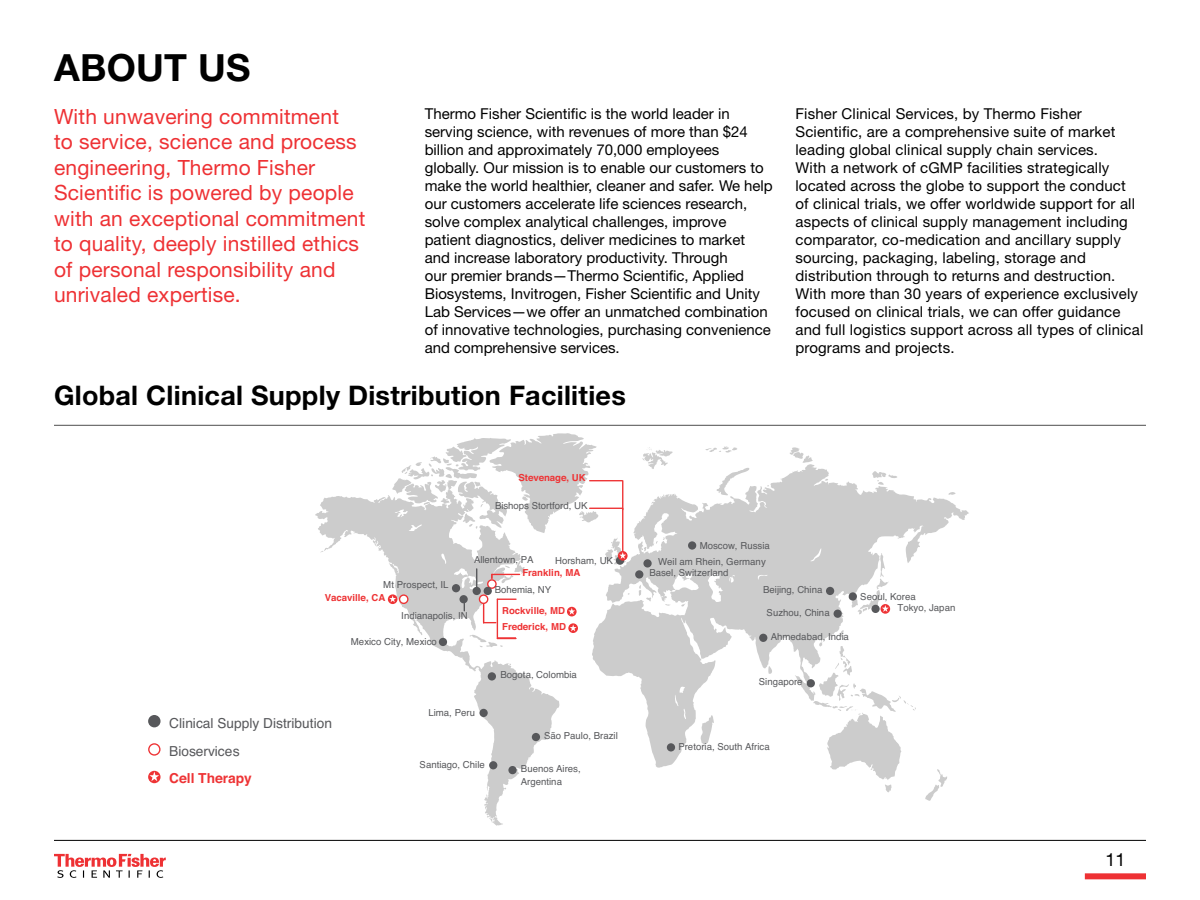
<style>
.page{position:relative;width:1200px;height:900px;background:#fff}
.page>*{position:absolute;margin:0;border:0;box-sizing:border-box;transform-origin:0 0}
.t1{font:700 37.5px "Helvetica Neue LT Std";letter-spacing:.005em;color:#000}
.t2{font:700 27px "Helvetica Neue LT Std";letter-spacing:.01em;color:#000}
.t3{font:21px/25.5px "Helvetica Neue LT Std";letter-spacing:.01em;color:#ee3134}
.t4{font:18px "Helvetica Neue LT Std";color:#000}
.t5{font:15px/18px "Helvetica Neue LT Std";color:#000}
.t6{font:13.8px/27.6px "Helvetica";color:#57585b}
.t7{font:700 13.8px "Helvetica";color:#ee3335}
.t8{font:9.6px/12.5px "Helvetica";color:#57585b}
.t9{font:700 9.6px "Helvetica";color:#ee3335}
</style>
<div class="page">
<hr style="left:54px;top:840px;width:1092px;height:1px;background:#000">
<svg style="left:54px;top:854px;width:112px;height:24px"></svg>
<div style="left:1085px;top:873px;width:61px;height:6px;background:#ee3134"></div>
<svg style="left:315px;top:433px;width:654px;height:393px"></svg>
<svg style="left:705px;top:446px;width:33px;height:7px"></svg>
<svg style="left:925px;top:769px;width:22px;height:31px"></svg>
<svg style="left:884px;top:784px;width:8px;height:8px"></svg>
<svg style="left:647px;top:447px;width:5px;height:4px"></svg>
<div style="left:439px;top:638px;width:8px;height:8px;background:#57585b;border-radius:50%"></div>
<div style="left:488px;top:672px;width:8px;height:8px;background:#57585b;border-radius:50%"></div>
<div style="left:532px;top:733px;width:8px;height:8px;background:#57585b;border-radius:50%"></div>
<div style="left:508px;top:766px;width:9px;height:8px;background:#57585b;border-radius:50%"></div>
<div style="left:489px;top:761px;width:8px;height:8px;background:#57585b;border-radius:50%"></div>
<div style="left:479px;top:709px;width:9px;height:8px;background:#57585b;border-radius:50%"></div>
<div style="left:452px;top:584px;width:8px;height:8px;background:#57585b;border-radius:50%"></div>
<div style="left:459px;top:595px;width:9px;height:8px;background:#57585b;border-radius:50%"></div>
<div style="left:667px;top:743px;width:8px;height:8px;background:#57585b;border-radius:50%"></div>
<div style="left:807px;top:679px;width:8px;height:8px;background:#57585b;border-radius:50%"></div>
<div style="left:759px;top:633px;width:8px;height:9px;background:#57585b;border-radius:50%"></div>
<div style="left:826px;top:587px;width:8px;height:8px;background:#57585b;border-radius:50%"></div>
<div style="left:833px;top:609px;width:9px;height:9px;background:#57585b;border-radius:50%"></div>
<div style="left:849px;top:592px;width:8px;height:8px;background:#57585b;border-radius:50%"></div>
<div style="left:871px;top:605px;width:9px;height:8px;background:#57585b;border-radius:50%"></div>
<div style="left:643px;top:559px;width:9px;height:8px;background:#57585b;border-radius:50%"></div>
<div style="left:688px;top:541px;width:8px;height:8px;background:#57585b;border-radius:50%"></div>
<div style="left:635px;top:570px;width:8px;height:8px;background:#57585b;border-radius:50%"></div>
<svg style="left:389px;top:594px;width:19px;height:10px"></svg>
<svg style="left:880px;top:604px;width:10px;height:9px"></svg>
<svg style="left:882px;top:605px;width:7px;height:7px"></svg>
<svg style="left:497px;top:638px;width:19px;height:1px"></svg>
<hr style="left:497px;top:599px;width:1px;height:39px;background:#ee3335">
<svg style="left:567px;top:607px;width:10px;height:9px"></svg>
<svg style="left:568px;top:608px;width:7px;height:6px"></svg>
<svg style="left:568px;top:623px;width:10px;height:10px"></svg>
<svg style="left:570px;top:624px;width:7px;height:7px"></svg>
<div style="left:473px;top:587px;width:8px;height:8px;background:#57585b;border-radius:50%"></div>
<svg style="left:476px;top:569px;width:43px;height:54px"></svg>
<svg style="left:616px;top:556px;width:8px;height:9px"></svg>
<svg style="left:618px;top:551px;width:10px;height:9px"></svg>
<svg style="left:619px;top:552px;width:7px;height:7px"></svg>
<hr style="left:622px;top:508px;width:1px;height:43px;background:#ee3335">
<hr style="left:590px;top:507px;width:32px;height:2px;background:#ee3335">
<svg style="left:622px;top:481px;width:1px;height:27px"></svg>
<hr style="left:590px;top:480px;width:32px;height:1px;background:#ee3335">
<div style="left:148px;top:715px;width:13px;height:12px;background:#57585b;border-radius:50%"></div>
<svg style="left:148px;top:743px;width:13px;height:12px"></svg>
<svg style="left:148px;top:771px;width:13px;height:12px"></svg>
<svg style="left:149px;top:771px;width:10px;height:10px"></svg>
<hr style="left:54px;top:425px;width:1092px;height:1px;background:#4d4d4d">
<h1 class="t1" style="left:54px;top:44px;width:198px">ABOUT US</h1>
<p class="t3" style="left:54px;top:103px;width:313px">With unwavering commitment<br>to service, science and process engineering, Thermo Fisher<br>Scientific is powered by people with an exceptional commitment to quality, deeply instilled ethics of personal responsibility and unrivaled expertise.</p>
<p class="t5" style="left:425px;top:105px;width:350px">Thermo Fisher Scientific is the world leader in serving science, with revenues of more than $24 billion and approximately 70,000 employees globally. Our mission is to enable our customers to make the world healthier, cleaner and safer. We help our customers accelerate life sciences research, solve complex analytical challenges, improve patient diagnostics, deliver medicines to market and increase laboratory productivity. Through<br>our premier brands—Thermo Scientific, Applied Biosystems, Invitrogen, Fisher Scientific and Unity Lab Services—we offer an unmatched combination of innovative technologies, purchasing convenience and comprehensive services.</p>
<p class="t5" style="left:795px;top:105px;width:349px">Fisher Clinical Services, by Thermo Fisher Scientific, are a comprehensive suite of market leading global clinical supply chain services.<br>With a network of cGMP facilities strategically located across the globe to support the conduct<br>of clinical trials, we offer worldwide support for all aspects of clinical supply management including comparator, co-medication and ancillary supply sourcing, packaging, labeling, storage and distribution through to returns and destruction.<br>With more than 30 years of experience exclusively focused on clinical trials, we can offer guidance and full logistics support across all types of clinical programs and projects.</p>
<h2 class="t2" style="left:54px;top:378px;width:573px">Global Clinical Supply Distribution Facilities</h2>
<p class="t9" style="left:518px;top:470px;width:69px">Stevenage, UK</p>
<p class="t8" style="left:495px;top:499px;width:94px">Bishops Stortford, UK</p>
<p class="t8" style="left:474px;top:553px;width:61px">Allentown, PA</p>
<p class="t8" style="left:555px;top:555px;width:59px">Horsham, UK</p>
<p class="t8" style="left:383px;top:578px;width:67px">Mt Prospect, IL</p>
<p class="t8" style="left:401px;top:610px;width:68px">Indianapolis, IN</p>
<p class="t9" style="left:325px;top:590px;width:62px">Vacaville, CA</p>
<p class="t8" style="left:351px;top:636px;width:87px">Mexico City, Mexico</p>
<p class="t9" style="left:522px;top:565px;width:60px">Franklin, MA</p>
<p class="t8" style="left:495px;top:583px;width:58px">Bohemia, NY</p>
<p class="t9" style="left:502px;top:602px;width:65px">Rockville, MD</p>
<p class="t9" style="left:502px;top:619px;width:65px">Frederick, MD</p>
<p class="t8" style="left:500px;top:669px;width:78px">Bogota, Colombia</p>
<p class="t6" style="left:169px;top:710px;width:164px">Clinical Supply Distribution<br>Bioservices</p>
<p class="t7" style="left:169px;top:767px;width:84px">Cell Therapy</p>
<p class="t8" style="left:428px;top:706px;width:48px">Lima, Peru</p>
<p class="t8" style="left:420px;top:758px;width:67px">Santiago, Chile</p>
<p class="t8" style="left:544px;top:730px;width:75px">São Paulo, Brazil</p>
<p class="t8" style="left:521px;top:763px;width:61px">Buenos Aires,<br>Argentina</p>
<p class="t8" style="left:658px;top:537px;width:113px;line-height:16.5px;text-indent:42px">Moscow, Russia<br>Weil am Rhein, Germany</p>
<p class="t8" style="left:649px;top:567px;width:81px">Basel, Switzerland</p>
<p class="t8" style="left:763px;top:583px;width:61px">Beijing, China</p>
<p class="t8" style="left:767px;top:607px;width:65px">Suzhou, China</p>
<p class="t8" style="left:771px;top:630px;width:80px">Ahmedabad, India</p>
<p class="t8" style="left:897px;top:591px;width:59px;line-height:10.9px;text-indent:-37px">Seoul, Korea<br>Tokyo, Japan</p>
<p class="t8" style="left:759px;top:676px;width:45px">Singapore</p>
<p class="t8" style="left:678px;top:741px;width:93px">Pretoria, South Africa</p>
<p class="t4" style="left:1105px;top:848px;width:22px">11</p>
</div>
